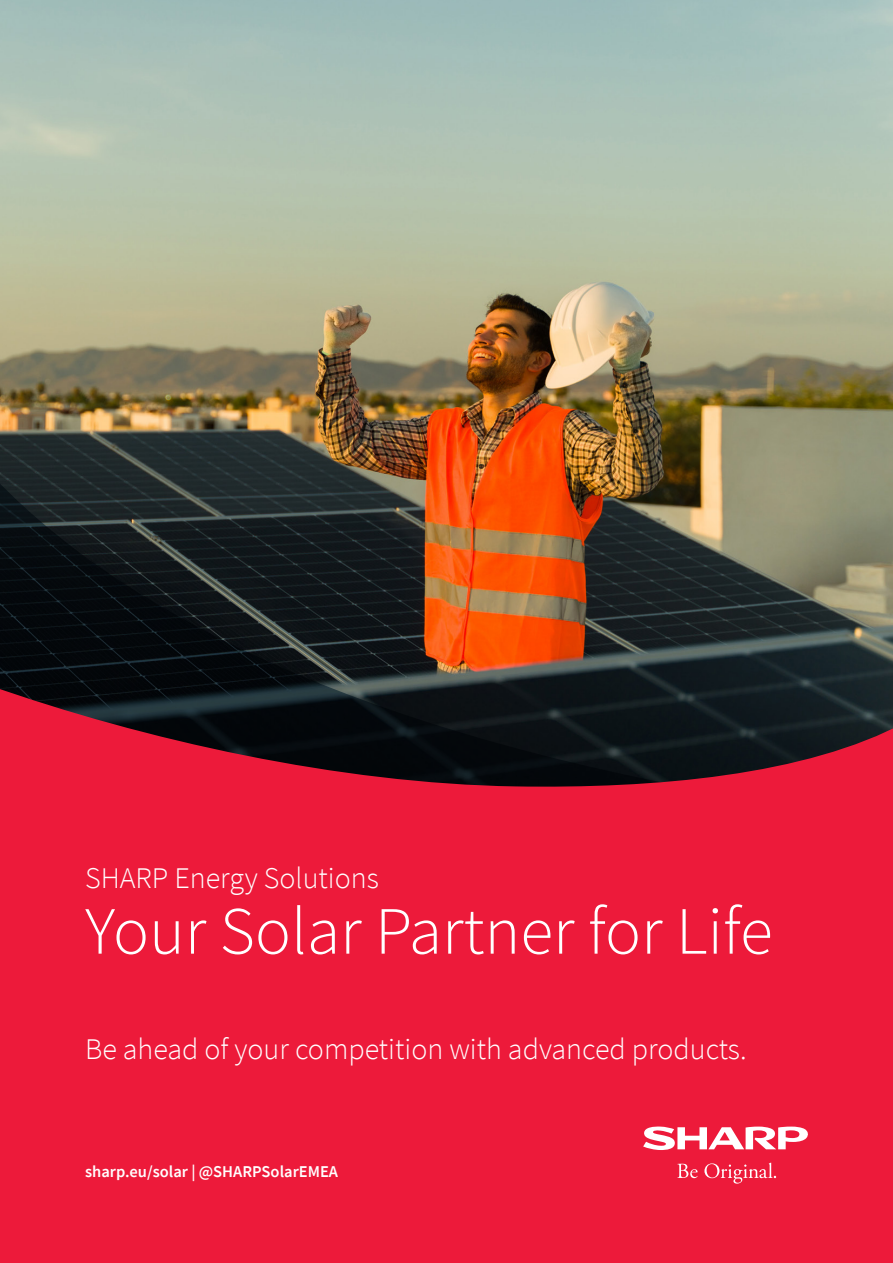
<style>
.page{position:relative;width:893px;height:1263px;background:#fff}
.page>*{position:absolute;margin:0;border:0;box-sizing:border-box;transform-origin:0 0}
.t1{font:300 67.5px "Source Sans Pro";color:#fff}
.t2{font:300 30px "Source Sans Pro";color:#fff}
.Highlight_11_Pt_Semibold{font:600 16.5px "Source Sans Pro";color:#fff}
</style>
<div class="page">
<img style="left:0;top:193px;width:893px;height:492px">
<svg style="left:0;top:685px;width:893px;height:578px;background:#cf1935"></svg>
<svg style="left:643px;top:1126px;width:166px;height:24px"></svg>
<svg style="left:677px;top:1162px;width:99px;height:21px;background:#ef405b"></svg>
<p class="t2" style="left:85px;top:859px;width:295px">SHARP Energy Solutions</p>
<p class="t1" style="left:85px;top:890px;width:689px">Your Solar Partner for Life</p>
<p class="t2" style="left:85px;top:1030px;width:663px">Be ahead of your competition with advanced products.</p>
<p class="Highlight_11_Pt_Semibold" style="left:85px;top:1161px;width:255px">sharp.eu/solar | @SHARPSolarEMEA</p>
</div>
